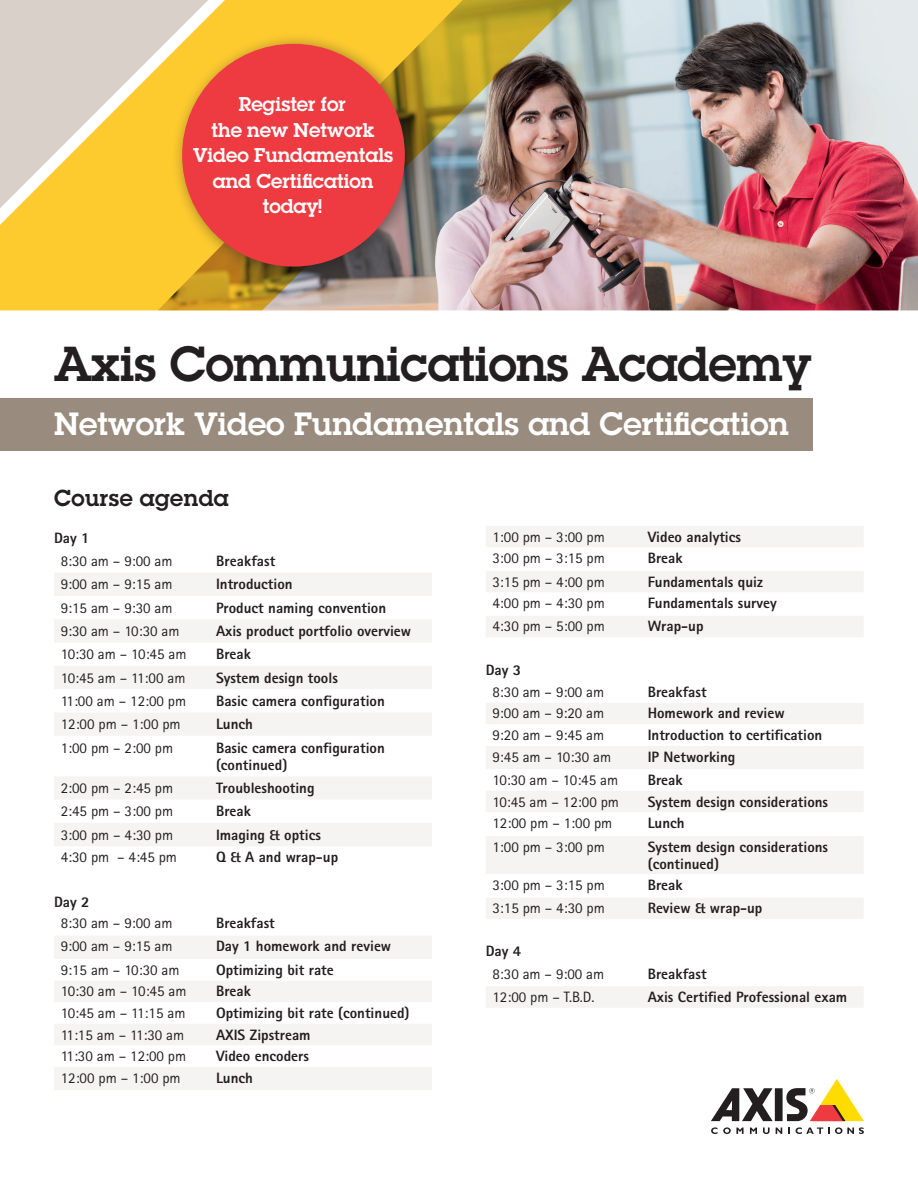
<style>
.page{position:relative;width:918px;height:1188px;background:#fff}
.page>*{position:absolute;margin:0;border:0;box-sizing:border-box;transform-origin:0 0}
.t1{font:600 48px "Lubalin Graph ECG";letter-spacing:-.01em;color:#231f20}
.t2{font:600 31.5px "Lubalin Graph ECG";color:#fff}
.Brödtext_9_12{font:600 22.5px "Lubalin Graph ECG";letter-spacing:.02em;color:#231f20}
.Brödtext_9_12-2{font:600 19.5px/25.5px "Lubalin Graph ECG";color:#fff;text-align:center}
.t3{font:800 15px/17.2px "Rotis Sans Serif Pro";color:#231f20}
.t4{font:15px "Rotis Sans Serif Pro";color:#231f20}
</style>
<div class="page">
<img style="left:0;top:0;width:918px;height:310px">
<svg style="left:54px;top:573px;width:378px;height:517px"></svg>
<div style="left:486px;top:526px;width:377px;height:393px;background:#f6f4f3"></div>
<svg style="left:486px;top:548px;width:377px;height:349px"></svg>
<div style="left:486px;top:987px;width:377px;height:20px;background:#f6f4f3"></div>
<div style="left:170px;top:32px;width:252px;height:252px;background:#231f20;opacity:.5"></div>
<div style="left:182px;top:44px;width:223px;height:223px;background:#ee3a41;border-radius:50%"></div>
<div style="left:0;top:398px;width:812px;height:53px;background:#998b7d"></div>
<div style="left:775px;top:1088px;width:8px;height:33px;background:#231f20"></div>
<svg style="left:711px;top:1088px;width:62px;height:33px"></svg>
<svg style="left:786px;top:1079px;width:78px;height:42px"></svg>
<svg style="left:711px;top:1127px;width:33px;height:7px"></svg>
<svg style="left:750px;top:1128px;width:7px;height:6px"></svg>
<svg style="left:763px;top:1128px;width:7px;height:6px"></svg>
<svg style="left:776px;top:1128px;width:6px;height:6px"></svg>
<svg style="left:788px;top:1128px;width:2px;height:6px"></svg>
<svg style="left:796px;top:1127px;width:68px;height:7px"></svg>
<p class="Brödtext_9_12-2" style="left:193px;top:92px;width:202px">Register for<br>the new Network<br>Video Fundamentals and Certification today!</p>
<p class="t1" style="left:54px;top:333px;width:759px">Axis Communications Academy</p>
<p class="t2" style="left:54px;top:403px;width:736px">Network Video Fundamentals and Certification</p>
<p class="Brödtext_9_12" style="left:54px;top:484px;width:176px">Course agenda</p>
<p class="t3" style="left:54px;top:529px;width:37px">Day 1</p>
<p class="t4" style="left:61px;top:552px;width:113px">8:30 am – 9:00 am</p>
<p class="t3" style="left:216px;top:552px;width:61px">Breakfast</p>
<p class="t4" style="left:61px;top:576px;width:113px">9:00 am – 9:15 am</p>
<p class="t3" style="left:216px;top:576px;width:78px">Introduction</p>
<p class="t4" style="left:61px;top:599px;width:113px">9:15 am – 9:30 am</p>
<p class="t3" style="left:216px;top:599px;width:172px">Product naming convention</p>
<p class="t4" style="left:61px;top:622px;width:120px">9:30 am – 10:30 am</p>
<p class="t3" style="left:216px;top:622px;width:197px">Axis product portfolio overview</p>
<p class="t4" style="left:61px;top:645px;width:127px">10:30 am – 10:45 am</p>
<p class="t3" style="left:216px;top:646px;width:36px">Break</p>
<p class="t4" style="left:61px;top:669px;width:126px">10:45 am – 11:00 am</p>
<p class="t3" style="left:216px;top:669px;width:123px">System design tools</p>
<p class="t4" style="left:61px;top:692px;width:127px">11:00 am – 12:00 pm</p>
<p class="t3" style="left:216px;top:692px;width:170px">Basic camera configuration</p>
<p class="t4" style="left:61px;top:715px;width:121px">12:00 pm – 1:00 pm</p>
<p class="t3" style="left:216px;top:716px;width:38px">Lunch</p>
<p class="t4" style="left:61px;top:739px;width:114px">1:00 pm – 2:00 pm</p>
<p class="t3" style="left:216px;top:739px;width:170px">Basic camera configuration (continued)</p>
<p class="t4" style="left:61px;top:779px;width:114px">2:00 pm – 2:45 pm</p>
<p class="t3" style="left:216px;top:779px;width:100px">Troubleshooting</p>
<p class="t4" style="left:61px;top:803px;width:114px">2:45 pm – 3:00 pm</p>
<p class="t3" style="left:216px;top:803px;width:36px">Break</p>
<p class="t4" style="left:61px;top:826px;width:114px">3:00 pm – 4:30 pm</p>
<p class="t3" style="left:216px;top:826px;width:106px">Imaging &amp; optics</p>
<p class="t4" style="left:61px;top:848px;width:118px">4:30 pm – 4:45 pm</p>
<p class="t3" style="left:216px;top:848px;width:124px">Q &amp; A and wrap-up</p>
<p class="t3" style="left:54px;top:893px;width:37px">Day 2</p>
<p class="t4" style="left:61px;top:914px;width:113px">8:30 am – 9:00 am</p>
<p class="t3" style="left:216px;top:914px;width:60px">Breakfast</p>
<p class="t4" style="left:61px;top:937px;width:113px">9:00 am – 9:15 am</p>
<p class="t3" style="left:216px;top:938px;width:177px">Day 1 homework and review</p>
<p class="t4" style="left:61px;top:961px;width:120px">9:15 am – 10:30 am</p>
<p class="t3" style="left:216px;top:961px;width:119px">Optimizing bit rate</p>
<p class="t4" style="left:61px;top:982px;width:127px">10:30 am – 10:45 am</p>
<p class="t3" style="left:216px;top:983px;width:36px">Break</p>
<p class="t4" style="left:61px;top:1004px;width:126px">10:45 am – 11:15 am</p>
<p class="t3" style="left:216px;top:1004px;width:195px">Optimizing bit rate (continued)</p>
<p class="t4" style="left:61px;top:1026px;width:125px">11:15 am – 11:30 am</p>
<p class="t3" style="left:216px;top:1026px;width:96px">AXIS Zipstream</p>
<p class="t4" style="left:61px;top:1047px;width:127px">11:30 am – 12:00 pm</p>
<p class="t3" style="left:216px;top:1047px;width:95px">Video encoders</p>
<p class="t4" style="left:61px;top:1069px;width:121px">12:00 pm – 1:00 pm</p>
<p class="t3" style="left:216px;top:1069px;width:38px">Lunch</p>
<p class="t4" style="left:492px;top:528px;width:114px">1:00 pm – 3:00 pm</p>
<p class="t3" style="left:648px;top:528px;width:95px">Video analytics</p>
<p class="t4" style="left:492px;top:549px;width:114px">3:00 pm – 3:15 pm</p>
<p class="t3" style="left:648px;top:549px;width:36px">Break</p>
<p class="t4" style="left:492px;top:573px;width:114px">3:15 pm – 4:00 pm</p>
<p class="t3" style="left:648px;top:573px;width:117px">Fundamentals quiz</p>
<p class="t4" style="left:492px;top:594px;width:114px">4:00 pm – 4:30 pm</p>
<p class="t3" style="left:648px;top:594px;width:131px">Fundamentals survey</p>
<p class="t4" style="left:492px;top:618px;width:114px">4:30 pm – 5:00 pm</p>
<p class="t3" style="left:648px;top:618px;width:57px">Wrap-up</p>
<p class="t3" style="left:486px;top:661px;width:37px">Day 3</p>
<p class="t4" style="left:492px;top:683px;width:113px">8:30 am – 9:00 am</p>
<p class="t3" style="left:648px;top:683px;width:60px">Breakfast</p>
<p class="t4" style="left:492px;top:705px;width:113px">9:00 am – 9:20 am</p>
<p class="t3" style="left:648px;top:705px;width:138px">Homework and review</p>
<p class="t4" style="left:492px;top:726px;width:113px">9:20 am – 9:45 am</p>
<p class="t3" style="left:648px;top:726px;width:176px">Introduction to certification</p>
<p class="t4" style="left:492px;top:748px;width:120px">9:45 am – 10:30 am</p>
<p class="t3" style="left:648px;top:748px;width:89px">IP Networking</p>
<p class="t4" style="left:492px;top:771px;width:127px">10:30 am – 10:45 am</p>
<p class="t3" style="left:648px;top:771px;width:36px">Break</p>
<p class="t4" style="left:492px;top:793px;width:128px">10:45 am – 12:00 pm</p>
<p class="t3" style="left:648px;top:793px;width:182px">System design considerations</p>
<p class="t4" style="left:492px;top:814px;width:121px">12:00 pm – 1:00 pm</p>
<p class="t3" style="left:648px;top:814px;width:38px">Lunch</p>
<p class="t4" style="left:492px;top:838px;width:114px">1:00 pm – 3:00 pm</p>
<p class="t3" style="left:648px;top:838px;width:182px">System design considerations (continued)</p>
<p class="t4" style="left:492px;top:876px;width:114px">3:00 pm – 3:15 pm</p>
<p class="t3" style="left:648px;top:876px;width:36px">Break</p>
<p class="t4" style="left:492px;top:899px;width:114px">3:15 pm – 4:30 pm</p>
<p class="t3" style="left:648px;top:899px;width:116px">Review &amp; wrap-up</p>
<p class="t3" style="left:486px;top:943px;width:37px">Day 4</p>
<p class="t4" style="left:492px;top:965px;width:113px">8:30 am – 9:00 am</p>
<p class="t3" style="left:648px;top:965px;width:60px">Breakfast</p>
<p class="t4" style="left:492px;top:988px;width:104px">12:00 pm – T.B.D.</p>
<p class="t3" style="left:648px;top:988px;width:201px">Axis Certified Professional exam</p>
</div>
